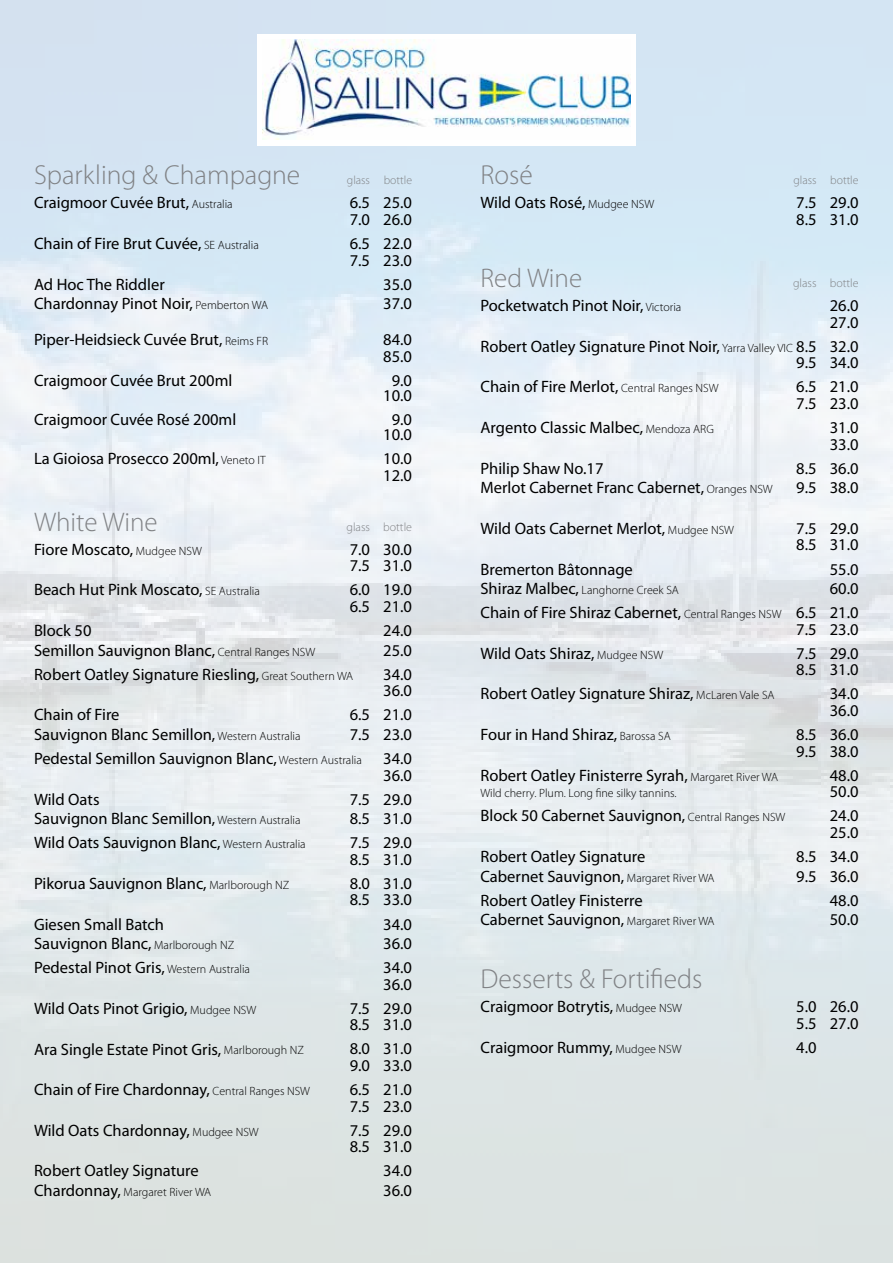
<style>
.page{position:relative;width:893px;height:1263px;background:#fff}
.page>*{position:absolute;margin:0;border:0;box-sizing:border-box;transform-origin:0 0}
.t1{font:300 27.6px "Myriad Pro";color:#808285}
.t2{font:300 27px "Myriad Pro";color:#808285}
.t3{font:16.5px/16.5px "Myriad Pro";color:#000}
.t4{font:300 12px "Myriad Pro";color:#000}
.t5{font:300 12px "Myriad Pro";color:#808285}
.t6{font:300 11.85px "Myriad Pro";color:#808285}
.s1{font-weight:300;font-size:12px}
.s2{font-weight:400;font-size:16.5px}
</style>
<div class="page">
<img style="left:263px;top:40px;width:367px;height:99px">
<h1 class="t1" style="left:34px;top:160px;width:268px">Sparkling &amp; Champagne</h1>
<p class="t6" style="left:347px;top:174px;width:67px">glass bottle</p>
<p class="t3" style="left:34px;top:195px;width:200px">Craigmoor Cuvée Brut, <span class="s1">Australia</span></p>
<p class="t3" style="left:350px;top:195px;width:64px">6.5 25.0<br>7.0 26.0</p>
<p class="t3" style="left:34px;top:236px;width:226px">Chain of Fire Brut Cuvée, <span class="s1">SE Australia</span></p>
<p class="t3" style="left:350px;top:236px;width:64px">6.5 22.0<br>7.5 23.0</p>
<p class="t3" style="left:34px;top:276px;width:132px">Ad Hoc The Riddler</p>
<p class="t3" style="left:383px;top:276px;width:30px">35.0</p>
<p class="t3" style="left:34px;top:296px;width:236px">Chardonnay Pinot Noir, <span class="s1">Pemberton WA</span></p>
<p class="t3" style="left:383px;top:296px;width:30px">37.0</p>
<p class="t3" style="left:34px;top:332px;width:236px">Piper-Heidsieck Cuvée Brut, <span class="s1">Reims FR</span></p>
<p class="t3" style="left:383px;top:332px;width:30px">84.0<br>85.0</p>
<p class="t3" style="left:34px;top:372px;width:200px">Craigmoor Cuvée Brut 200ml</p>
<p class="t3" style="left:383px;top:373px;width:30px;line-height:15px;text-align:center">9.0<br>10.0</p>
<p class="t3" style="left:34px;top:412px;width:204px">Craigmoor Cuvée Rosé 200ml</p>
<p class="t3" style="left:383px;top:412px;width:30px;line-height:15px;text-align:center">9.0<br>10.0</p>
<p class="t3" style="left:34px;top:451px;width:233px">La Gioiosa Prosecco 200ml, <span class="s1">Veneto IT</span></p>
<p class="t3" style="left:383px;top:451px;width:30px">10.0<br>12.0</p>
<h2 class="t2" style="left:34px;top:507px;width:125px">White Wine</h2>
<p class="t5" style="left:347px;top:520px;width:67px">glass bottle</p>
<p class="t3" style="left:34px;top:541px;width:169px">Fiore Moscato, <span class="s1">Mudgee NSW</span></p>
<p class="t3" style="left:350px;top:541px;width:64px">7.0 30.0<br>7.5 31.0</p>
<p class="t3" style="left:34px;top:582px;width:227px">Beach Hut Pink Moscato, <span class="s1">SE Australia</span></p>
<p class="t3" style="left:350px;top:582px;width:64px">6.0 19.0<br>6.5 21.0</p>
<p class="t3" style="left:34px;top:622px;width:59px">Block 50</p>
<p class="t3" style="left:383px;top:622px;width:30px">24.0</p>
<p class="t3" style="left:34px;top:642px;width:283px">Semillon Sauvignon Blanc, <span class="s1">Central Ranges NSW</span></p>
<p class="t3" style="left:383px;top:642px;width:30px">25.0</p>
<p class="t3" style="left:34px;top:666px;width:321px">Robert Oatley Signature Riesling, <span class="s1">Great Southern WA</span></p>
<p class="t3" style="left:383px;top:666px;width:30px">34.0<br>36.0</p>
<p class="t3" style="left:34px;top:707px;width:87px">Chain of Fire</p>
<p class="t3" style="left:350px;top:707px;width:64px">6.5 21.0</p>
<p class="t3" style="left:34px;top:726px;width:268px">Sauvignon Blanc Semillon, <span class="s1">Western Australia</span></p>
<p class="t3" style="left:34px;top:723px;width:379px;line-height:24px;text-indent:316px">7.5 23.0<br>Pedestal Semillon Sauvignon Blanc, <span class="s1">Western Australia</span></p>
<p class="t3" style="left:383px;top:750px;width:30px">34.0<br>36.0</p>
<p class="t3" style="left:34px;top:791px;width:67px">Wild Oats</p>
<p class="t3" style="left:350px;top:791px;width:64px">7.5 29.0</p>
<p class="t3" style="left:34px;top:811px;width:268px">Sauvignon Blanc Semillon, <span class="s1">Western Australia</span></p>
<p class="t3" style="left:350px;top:811px;width:64px">8.5 31.0</p>
<p class="t3" style="left:34px;top:835px;width:273px">Wild Oats Sauvignon Blanc, <span class="s1">Western Australia</span></p>
<p class="t3" style="left:350px;top:835px;width:64px">7.5 29.0<br>8.5 31.0</p>
<p class="t3" style="left:34px;top:875px;width:257px">Pikorua Sauvignon Blanc, <span class="s1">Marlborough NZ</span></p>
<p class="t3" style="left:350px;top:875px;width:64px">8.0 31.0<br>8.5 33.0</p>
<p class="t3" style="left:34px;top:916px;width:132px">Giesen Small Batch</p>
<p class="t3" style="left:383px;top:916px;width:30px">34.0</p>
<p class="t3" style="left:34px;top:936px;width:202px">Sauvignon Blanc, <span class="s1">Marlborough NZ</span></p>
<p class="t3" style="left:383px;top:936px;width:30px">36.0</p>
<p class="t3" style="left:34px;top:960px;width:217px">Pedestal Pinot Gris, <span class="s1">Western Australia</span></p>
<p class="t3" style="left:383px;top:960px;width:30px">34.0<br>36.0</p>
<p class="t3" style="left:34px;top:1000px;width:224px">Wild Oats Pinot Grigio, <span class="s1">Mudgee NSW</span></p>
<p class="t3" style="left:350px;top:1000px;width:64px">7.5 29.0<br>8.5 31.0</p>
<p class="t3" style="left:34px;top:1041px;width:271px">Ara Single Estate Pinot Gris, <span class="s1">Marlborough NZ</span></p>
<p class="t3" style="left:350px;top:1041px;width:64px">8.0 31.0<br>9.0 33.0</p>
<p class="t3" style="left:34px;top:1081px;width:278px">Chain of Fire Chardonnay, <span class="s1">Central Ranges NSW</span></p>
<p class="t3" style="left:350px;top:1081px;width:64px">6.5 21.0<br>7.5 23.0</p>
<p class="t3" style="left:34px;top:1122px;width:226px">Wild Oats Chardonnay, <span class="s1">Mudgee NSW</span></p>
<p class="t3" style="left:350px;top:1122px;width:64px">7.5 29.0<br>8.5 31.0</p>
<p class="t3" style="left:34px;top:1163px;width:166px">Robert Oatley Signature</p>
<p class="t3" style="left:383px;top:1163px;width:30px">34.0</p>
<p class="t4" style="left:34px;top:1185px;width:179px"><span class="s2">Chardonnay,</span> Margaret River WA</p>
<p class="t3" style="left:383px;top:1182px;width:30px">36.0</p>
<h1 class="t1" style="left:480px;top:160px;width:54px">Rosé</h1>
<p class="t6" style="left:793px;top:174px;width:67px">glass bottle</p>
<p class="t3" style="left:480px;top:195px;width:175px">Wild Oats Rosé, <span class="s1">Mudgee NSW</span></p>
<p class="t3" style="left:796px;top:195px;width:64px">7.5 29.0<br>8.5 31.0</p>
<h2 class="t2" style="left:480px;top:263px;width:103px">Red Wine</h2>
<p class="t5" style="left:793px;top:277px;width:67px">glass bottle</p>
<p class="t3" style="left:480px;top:298px;width:202px">Pocketwatch Pinot Noir, <span class="s1">Victoria</span></p>
<p class="t3" style="left:830px;top:298px;width:30px">26.0<br>27.0</p>
<p class="t3" style="left:480px;top:338px;width:379px;text-align:right">Robert Oatley Signature Pinot Noir, <span class="s1">Yarra Valley VIC</span> 8.5 32.0<br>9.5 34.0</p>
<p class="t3" style="left:480px;top:379px;width:240px">Chain of Fire Merlot, <span class="s1">Central Ranges NSW</span></p>
<p class="t3" style="left:796px;top:379px;width:64px">6.5 21.0<br>7.5 23.0</p>
<p class="t3" style="left:480px;top:420px;width:235px">Argento Classic Malbec, <span class="s1">Mendoza ARG</span></p>
<p class="t3" style="left:830px;top:420px;width:30px">31.0<br>33.0</p>
<p class="t3" style="left:480px;top:460px;width:124px">Philip Shaw No.17</p>
<p class="t3" style="left:796px;top:460px;width:64px">8.5 36.0</p>
<p class="t3" style="left:480px;top:480px;width:294px">Merlot Cabernet Franc Cabernet, <span class="s1">Oranges NSW</span></p>
<p class="t3" style="left:796px;top:480px;width:64px">9.5 38.0</p>
<p class="t3" style="left:480px;top:520px;width:255px">Wild Oats Cabernet Merlot, <span class="s1">Mudgee NSW</span></p>
<p class="t3" style="left:796px;top:520px;width:64px">7.5 29.0<br>8.5 31.0</p>
<p class="t3" style="left:480px;top:561px;width:154px">Bremerton Bâtonnage</p>
<p class="t3" style="left:830px;top:561px;width:30px">55.0</p>
<p class="t4" style="left:480px;top:584px;width:200px"><span class="s2">Shiraz Malbec,</span> Langhorne Creek SA</p>
<p class="t3" style="left:480px;top:577px;width:379px;line-height:24px;text-align:right">60.0<br>Chain of Fire Shiraz Cabernet, <span class="s1">Central Ranges NSW</span> 6.5 21.0</p>
<p class="t3" style="left:796px;top:621px;width:64px">7.5 23.0</p>
<p class="t3" style="left:480px;top:645px;width:184px">Wild Oats Shiraz, <span class="s1">Mudgee NSW</span></p>
<p class="t3" style="left:796px;top:645px;width:64px">7.5 29.0<br>8.5 31.0</p>
<p class="t3" style="left:480px;top:686px;width:296px">Robert Oatley Signature Shiraz, <span class="s1">McLaren Vale SA</span></p>
<p class="t3" style="left:830px;top:686px;width:30px">34.0<br>36.0</p>
<p class="t3" style="left:480px;top:726px;width:192px">Four in Hand Shiraz, <span class="s1">Barossa SA</span></p>
<p class="t3" style="left:796px;top:726px;width:64px">8.5 36.0<br>9.5 38.0</p>
<p class="t3" style="left:480px;top:767px;width:299px">Robert Oatley Finisterre Syrah, <span class="s1">Margaret River WA</span></p>
<p class="t3" style="left:830px;top:767px;width:30px">48.0</p>
<p class="t4" style="left:480px;top:786px;width:198px">Wild cherry. Plum. Long fine silky tannins.</p>
<p class="t3" style="left:830px;top:784px;width:30px">50.0</p>
<p class="t3" style="left:480px;top:808px;width:306px">Block 50 Cabernet Sauvignon, <span class="s1">Central Ranges NSW</span></p>
<p class="t3" style="left:830px;top:808px;width:30px">24.0<br>25.0</p>
<p class="t3" style="left:480px;top:848px;width:166px">Robert Oatley Signature</p>
<p class="t3" style="left:796px;top:848px;width:64px">8.5 34.0</p>
<p class="t3" style="left:480px;top:868px;width:236px">Cabernet Sauvignon, <span class="s1">Margaret River WA</span></p>
<p class="t3" style="left:796px;top:868px;width:64px">9.5 36.0</p>
<p class="t3" style="left:480px;top:892px;width:164px">Robert Oatley Finisterre</p>
<p class="t3" style="left:830px;top:892px;width:30px">48.0</p>
<p class="t3" style="left:480px;top:912px;width:236px">Cabernet Sauvignon, <span class="s1">Margaret River WA</span></p>
<p class="t3" style="left:830px;top:912px;width:30px">50.0</p>
<h1 class="t1" style="left:480px;top:964px;width:224px">Desserts &amp; Fortifieds</h1>
<p class="t3" style="left:480px;top:999px;width:203px">Craigmoor Botrytis, <span class="s1">Mudgee NSW</span></p>
<p class="t3" style="left:796px;top:999px;width:64px">5.0 26.0<br>5.5 27.0</p>
<p class="t3" style="left:480px;top:1039px;width:203px">Craigmoor Rummy, <span class="s1">Mudgee NSW</span></p>
<p class="t3" style="left:796px;top:1039px;width:22px">4.0</p>
</div>
